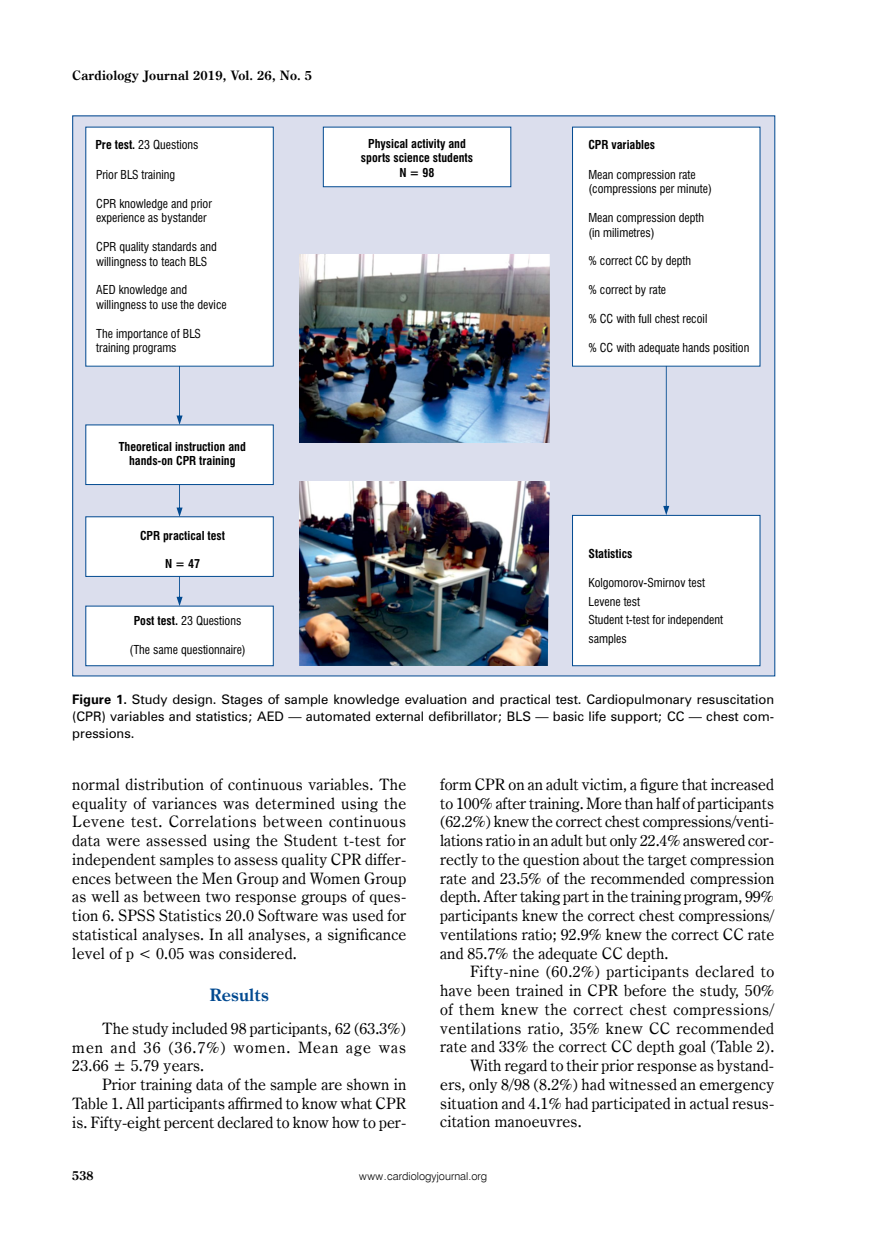
<style>
.page{position:relative;width:872px;height:1234px;background:#fff}
.page>*{position:absolute;margin:0;border:0;box-sizing:border-box;transform-origin:0 0}
.t1{font:700 17.25px "Century Oldst EU";color:#004990}
.t2{font:15.75px/18.8px "Century Oldst EU";letter-spacing:.015em;color:#000;text-align:justify}
.t3{font:700 13.05px "Century Oldst EU";letter-spacing:.015em;color:#000}
.t4{font:700 12.75px "Century Oldst EU";color:#000}
.t5{font:12px/14.4px "Swis 721 Cn EU";color:#000}
.t6{font:12px/17.2px "Zurich PL";color:#000;text-align:justify}
.t7{font:700 12px/14.4px "Swis 721 Cn EU";color:#000;text-align:center}
.t8{font:10.95px "Swis 721 Lt EU";color:#000}
.s1{font-weight:700}
</style>
<div class="page">
<div style="left:73px;top:116px;width:702px;height:559px;background:#dbdeed"></div>
<div style="left:86px;top:127px;width:187px;height:239px;background:#fff"></div>
<div style="left:86px;top:425px;width:187px;height:59px;background:#fff"></div>
<div style="left:85px;top:424px;width:189px;height:61px;border:1px solid #004990"></div>
<div style="left:86px;top:516px;width:187px;height:60px;background:#fff"></div>
<div style="left:86px;top:606px;width:187px;height:59px;background:#fff"></div>
<div style="left:85px;top:605px;width:189px;height:61px;border:1px solid #004990"></div>
<div style="left:323px;top:127px;width:188px;height:60px;background:#fff"></div>
<div style="left:572px;top:127px;width:188px;height:239px;background:#fff"></div>
<div style="left:572px;top:515px;width:188px;height:150px;background:#fff"></div>
<div style="left:572px;top:515px;width:188px;height:151px;border:1px solid #004990"></div>
<img style="left:300px;top:254px;width:249px;height:188px">
<svg style="left:176px;top:366px;width:7px;height:58px"></svg>
<svg style="left:663px;top:366px;width:6px;height:149px"></svg>
<svg style="left:176px;top:484px;width:7px;height:32px"></svg>
<svg style="left:176px;top:576px;width:7px;height:30px"></svg>
<img style="left:300px;top:482px;width:249px;height:183px">
<p class="t3" style="left:72px;top:67px;width:241px">Cardiology Journal 2019, Vol. 26, No. 5</p>
<p class="t5" style="left:95px;top:137px;width:105px"><span class="s1">Pre test.</span> 23 Questions</p>
<p class="t5" style="left:96px;top:167px;width:80px">Prior BLS training</p>
<p class="t5" style="left:96px;top:196px;width:117px">CPR knowledge and prior experience as bystander</p>
<p class="t5" style="left:96px;top:239px;width:122px">CPR quality standards and willingness to teach BLS</p>
<p class="t5" style="left:96px;top:283px;width:132px">AED knowledge and willingness to use the device</p>
<p class="t5" style="left:96px;top:326px;width:106px">The importance of BLS training programs</p>
<p class="t7" style="left:119px;top:440px;width:128px">Theoretical instruction and hands-on CPR training</p>
<p class="t7" style="left:140px;top:528px;width:87px">CPR practical test</p>
<p class="t7" style="left:165px;top:557px;width:37px">N = 47</p>
<p class="t5" style="left:134px;top:613px;width:109px"><span class="s1">Post test.</span> 23 Questions</p>
<p class="t5" style="left:130px;top:642px;width:118px">(The same questionnaire)</p>
<p class="t7" style="left:361px;top:137px;width:114px">Physical activity and sports science students<br>N = 98</p>
<p class="t7" style="left:588px;top:138px;width:68px">CPR variables</p>
<p class="t5" style="left:588px;top:167px;width:125px">Mean compression rate (compressions per minute)</p>
<p class="t5" style="left:588px;top:210px;width:117px">Mean compression depth (in milimetres)</p>
<p class="t5" style="left:588px;top:254px;width:104px">% correct CC by depth</p>
<p class="t5" style="left:588px;top:282px;width:79px">% correct by rate</p>
<p class="t5" style="left:588px;top:311px;width:120px">% CC with full chest recoil</p>
<p class="t5" style="left:588px;top:340px;width:162px">% CC with adequate hands position</p>
<p class="t7" style="left:588px;top:547px;width:46px">Statistics</p>
<p class="t5" style="left:588px;top:573px;width:136px;line-height:18.8px">Kolgomorov-Smirnov test<br>Levene test<br>Student t-test for independent samples</p>
<p class="t6" style="left:72px;top:690px;width:703px"><span class="s1">Figure 1.</span> Study design. Stages of sample knowledge evaluation and practical test. Cardiopulmonary resuscitation (CPR) variables and statistics; AED — automated external defibrillator; BLS — basic life support; CC — chest com&shy;pressions.</p>
<p class="t2" style="left:72px;top:775px;width:336px">normal distribution of continuous variables. The equality of variances was determined using the Levene test. Correlations between continuous data were assessed using the Student t-test for independent samples to assess quality CPR differ&shy;ences between the Men Group and Women Group as well as between two response groups of ques&shy;tion 6. SPSS Statistics 20.0 Software was used for statistical analyses. In all analyses, a significance level of p &lt; 0.05 was considered.</p>
<p class="t1" style="left:209px;top:983px;width:61px">Results</p>
<p class="t2" style="left:72px;top:1018px;width:335px;text-indent:30px">The study included 98 participants, 62 (63.3%) men and 36 (36.7%) women. Mean age was 23.66 ± 5.79 years.</p>
<p class="t2" style="left:72px;top:1075px;width:335px;text-indent:30px">Prior training data of the sample are shown in Table 1. All participants affirmed to know what CPR is. Fifty-eight percent declared to know how to per-</p>
<p class="t2" style="left:440px;top:775px;width:335px">form CPR on an adult victim, a figure that increased to 100% after training. More than half of participants (62.2%) knew the correct chest compressions/venti&shy;lations ratio in an adult but only 22.4% answered cor&shy;rectly to the question about the target compression rate and 23.5% of the recommended compression depth. After taking part in the training program, 99% participants knew the correct chest compressions/ ventilations ratio; 92.9% knew the correct CC rate and 85.7% the adequate CC depth.</p>
<p class="t2" style="left:470px;top:962px;width:306px">Fifty-nine (60.2%) participants declared to</p>
<p class="t2" style="left:440px;top:981px;width:335px">have been trained in CPR before the study, 50%</p>
<p class="t2" style="left:440px;top:999px;width:335px">of them knew the correct chest compressions/</p>
<p class="t2" style="left:440px;top:1018px;width:335px">ventilations ratio, 35% knew CC recommended</p>
<p class="t2" style="left:440px;top:1037px;width:335px">rate and 33% the correct CC depth goal (Table 2).</p>
<p class="t2" style="left:470px;top:1056px;width:305px">With regard to their prior response as bystand-</p>
<p class="t2" style="left:440px;top:1074px;width:335px">ers, only 8/98 (8.2%) had witnessed an emergency</p>
<p class="t2" style="left:440px;top:1093px;width:335px">situation and 4.1% had participated in actual resus-</p>
<p class="t2" style="left:440px;top:1112px;width:143px">citation manoeuvres.</p>
<p class="t4" style="left:72px;top:1167px;width:23px">538</p>
<p class="t8" style="left:359px;top:1169px;width:129px">www.cardiologyjournal.org</p>
</div>
